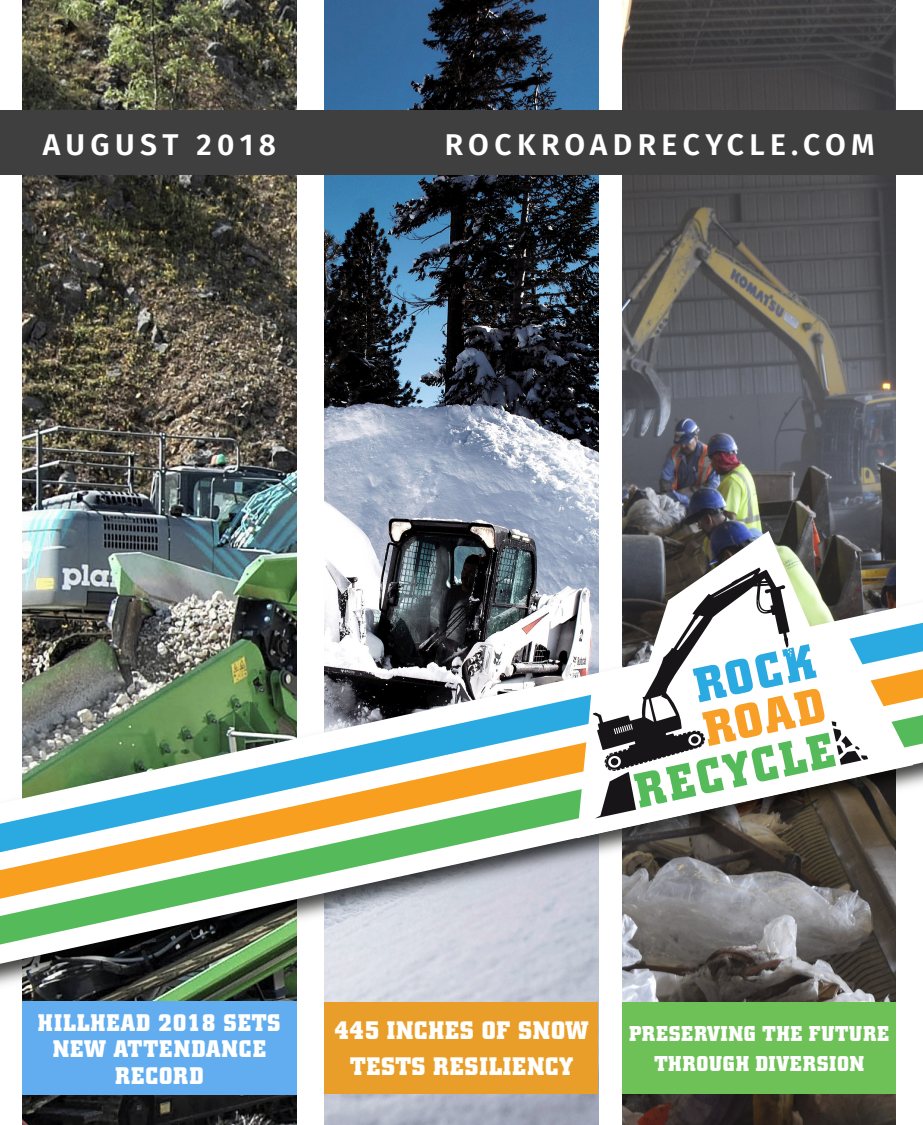
<style>
.page{position:relative;width:923px;height:1125px;background:#fff}
.page>*{position:absolute;margin:0;border:0;box-sizing:border-box;transform-origin:0 0}
.t1{font:700 48.25px/45.4px "City";color:#55ba59;text-align:right}
.t2{font:600 30px "Fira Sans";letter-spacing:.18em;color:#fff}
.t3{font:700 25px/36.2px "City";letter-spacing:.04em;color:#fff;text-align:center}
.t4{font:700 23.75px/26.2px "City";letter-spacing:.05em;color:#fff;text-align:center}
.t5{font:700 21.25px/30px "City";letter-spacing:.04em;color:#fff;text-align:center}
.s1{color:#2baae1}
.s2{color:#f89f28}
</style>
<div class="page">
<img style="left:622px;top:0;width:274px;height:1125px">
<img style="left:324px;top:0;width:274px;height:1124px">
<img style="left:22px;top:0;width:275px;height:1125px">
<div style="left:0;top:111px;width:922px;height:64px;background:#3f3f3f"></div>
<div style="left:22px;top:1002px;width:275px;height:93px;background:#62adef"></div>
<div style="left:324px;top:1002px;width:274px;height:92px;background:#e89e28"></div>
<div style="left:622px;top:1002px;width:274px;height:92px;background:#6dc156"></div>
<img style="left:0;top:589px;width:896px;height:407px">
<img style="left:0;top:602px;width:896px;height:362px">
<svg style="left:0;top:899px;width:639px;height:46px"></svg>
<svg style="left:0;top:838px;width:648px;height:61px"></svg>
<img style="left:577px;top:531px;width:319px;height:307px">
<svg style="left:0;top:691px;width:614px;height:161px"></svg>
<svg style="left:587px;top:568px;width:335px;height:250px"></svg>
<p class="t2" style="left:43px;top:120px;width:235px">AUGUST 2018</p>
<p class="t2" style="left:445px;top:120px;width:431px">ROCKROADRECYCLE.COM</p>
<p class="t1" style="left:613px;top:681px;width:203px;rotate:-12deg"><span class="s1">ROCK<br></span><span class="s2">ROAD<br></span>RECYCLE</p>
<p class="t4" style="left:38px;top:1010px;width:244px">HILLHEAD 2018 SETS<br>NEW ATTENDANCE<br>RECORD</p>
<p class="t3" style="left:334px;top:1013px;width:255px">445 INCHES OF SNOW<br>TESTS RESILIENCY</p>
<p class="t5" style="left:629px;top:1019px;width:261px">PRESERVING THE FUTURE<br>THROUGH DIVERSION</p>
</div>
